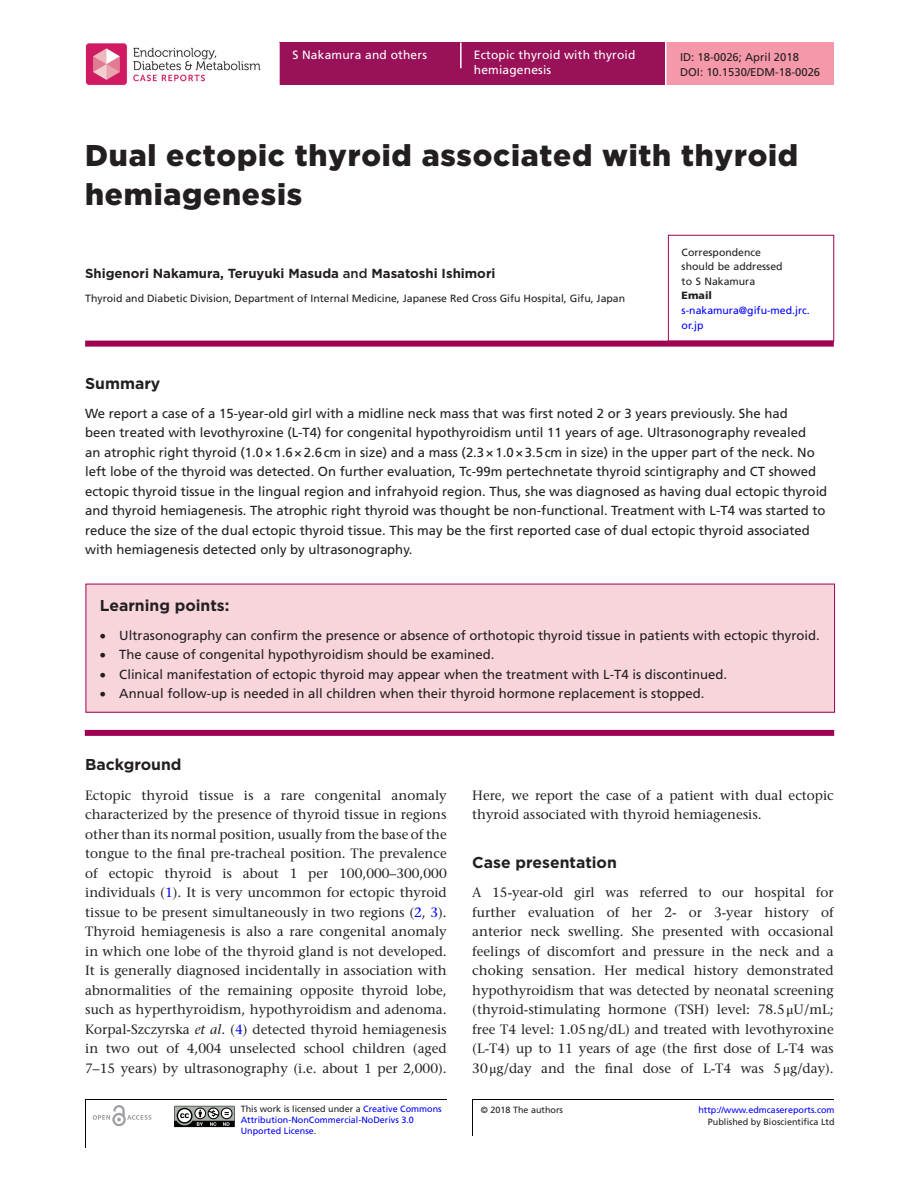
<style>
.page{position:relative;width:919px;height:1187px;background:#fff}
.page>*{position:absolute;margin:0;border:0;box-sizing:border-box;transform-origin:0 0}
.CT{font:900 30px/39px "Gotham";letter-spacing:.025em;color:#231f20}
.H1_Rule{font:700 15.75px "Gotham";color:#231f20}
.ABS_H{font:700 15.75px "Gotham";color:#231f20}
.TXT{font:500 13.5px/19.5px "Stone Serif Std";color:#231f20;text-align:justify}
.ABS_TXT{font:13.2px/19.5px "Frutiger LT Std";color:#231f20}
.AU{font:700 13.2px "Gotham";color:#231f20}
.Article_Title{font:12px/14.7px "Frutiger LT Std";letter-spacing:.015em;color:#fff}
.Author_Name{font:12px "Frutiger LT Std";letter-spacing:.015em;color:#fff}
.t1{font:11.25px "Frutiger LT Std";color:#231f20}
.Address{font:10.5px "Frutiger LT Std";color:#231f20}
.Corres{font:10.5px "Frutiger LT Std";color:#231f20}
.Corres-2{font:10.5px/14.7px "Frutiger LT Std";color:#00f}
.Corres-3{font:900 10.5px "Frutiger LT Std";color:#231f20}
.t2{font:9px/10.8px "Frutiger LT Std";color:#00f}
.t3{font:9px "Frutiger LT Std";color:#231f20}
.s1{font-weight:500}
.s2{color:#00f}
.s3{font-style:italic}
.s4{font-family:"STIX General";font-weight:400}
.s5{color:#231f20}
</style>
<div class="page">
<div style="left:280px;top:43px;width:385px;height:42px;background:#991259"></div>
<div style="left:666px;top:43px;width:167px;height:42px;background:#f598a9"></div>
<svg style="left:460px;top:43px;width:1px;height:25px"></svg>
<img style="left:85px;top:43px;width:176px;height:42px">
<svg style="left:174px;top:1105px;width:61px;height:23px"></svg>
<svg style="left:93px;top:1105px;width:58px;height:21px"></svg>
<hr style="left:85px;top:1099px;width:1px;height:48px;background:#040503">
<hr style="left:472px;top:1099px;width:1px;height:36px;background:#050504">
<hr style="left:85px;top:1098px;width:361px;height:1px;background:#050504">
<hr style="left:472px;top:1099px;width:361px;height:1px;background:#050504">
<div style="left:85px;top:340px;width:748px;height:6px;background:#9e0151"></div>
<div style="left:668px;top:235px;width:166px;height:106px;border:1px solid #9e0151"></div>
<div style="left:86px;top:584px;width:748px;height:128px;background:#f7d5db"></div>
<div style="left:85px;top:729px;width:749px;height:6px;background:#9e0151"></div>
<p class="Author_Name" style="left:292px;top:48px;width:136px">S Nakamura and others</p>
<p class="Article_Title" style="left:474px;top:48px;width:163px">Ectopic thyroid with thyroid hemiagenesis</p>
<p class="t1" style="left:680px;top:51px;width:120px">ID: 18-0026; April 2018</p>
<p class="t1" style="left:680px;top:65px;width:142px">DOI: 10.1530/EDM-18-0026</p>
<p class="CT" style="left:85px;top:135px;width:714px">Dual ectopic thyroid associated with thyroid hemiagenesis</p>
<p class="AU" style="left:85px;top:265px;width:412px">Shigenori Nakamura, Teruyuki Masuda <span class="s1">and</span> Masatoshi Ishimori</p>
<p class="Address" style="left:85px;top:292px;width:541px">Thyroid and Diabetic Division, Department of Internal Medicine, Japanese Red Cross Gifu Hospital, Gifu, Japan</p>
<p class="Corres" style="left:681px;top:246px;width:81px">Correspondence</p>
<p class="Corres" style="left:681px;top:260px;width:102px">should be addressed</p>
<p class="Corres" style="left:681px;top:275px;width:75px">to S Nakamura</p>
<p class="Corres-3" style="left:681px;top:289px;width:32px">Email</p>
<p class="Corres-2" style="left:681px;top:303px;width:130px">s-nakamura@gifu-med.jrc. or.jp</p>
<p class="ABS_H" style="left:85px;top:373px;width:77px">Summary</p>
<p class="ABS_TXT" style="left:85px;top:403px;width:743px">We report a case of a 15-year-old girl with a midline neck mass that was first noted 2 or 3 years previously. She had<br>been treated with levothyroxine (L-T4) for congenital hypothyroidism until 11 years of age. Ultrasonography revealed<br>an atrophic right thyroid (1.0×1.6×2.6cm in size) and a mass (2.3×1.0×3.5cm in size) in the upper part of the neck. No left lobe of the thyroid was detected. On further evaluation, Tc-99m pertechnetate thyroid scintigraphy and CT showed ectopic thyroid tissue in the lingual region and infrahyoid region. Thus, she was diagnosed as having dual ectopic thyroid and thyroid hemiagenesis. The atrophic right thyroid was thought be non-functional. Treatment with L-T4 was started to reduce the size of the dual ectopic thyroid tissue. This may be the first reported case of dual ectopic thyroid associated with hemiagenesis detected only by ultrasonography.</p>
<h1 class="H1_Rule" style="left:100px;top:594px;width:131px">Learning points:</h1>
<p class="ABS_TXT" style="left:100px;top:625px;width:721px">• Ultrasonography can confirm the presence or absence of orthotopic thyroid tissue in patients with ectopic thyroid.</p>
<p class="ABS_TXT" style="left:100px;top:645px;width:396px">• The cause of congenital hypothyroidism should be examined.</p>
<p class="ABS_TXT" style="left:100px;top:664px;width:629px">• Clinical manifestation of ectopic thyroid may appear when the treatment with L-T4 is discontinued.</p>
<p class="ABS_TXT" style="left:100px;top:684px;width:606px">• Annual follow-up is needed in all children when their thyroid hormone replacement is stopped.</p>
<p class="H1_Rule" style="left:85px;top:754px;width:98px">Background</p>
<p class="TXT" style="left:85px;top:785px;width:363px">Ectopic thyroid tissue is a rare congenital anomaly characterized by the presence of thyroid tissue in regions other than its normal position, usually from the base of the tongue to the final pre-tracheal position. The prevalence of ectopic thyroid is about 1 per 100,000–300,000 individuals (<span class="s2">1</span>). It is very uncommon for ectopic thyroid tissue to be present simultaneously in two regions (<span class="s2">2</span>, <span class="s2">3</span>).<br>Thyroid hemiagenesis is also a rare congenital anomaly in which one lobe of the thyroid gland is not developed.<br>It is generally diagnosed incidentally in association with abnormalities of the remaining opposite thyroid lobe, such as hyperthyroidism, hypothyroidism and adenoma.<br>Korpal-Szczyrska <span class="s3">et al</span>. (<span class="s2">4</span>) detected thyroid hemiagenesis in two out of 4,004 unselected school children (aged 7–15 years) by ultrasonography (i.e. about 1 per 2,000).</p>
<p class="TXT" style="left:472px;top:785px;width:363px">Here, we report the case of a patient with dual ectopic thyroid associated with thyroid hemiagenesis.</p>
<h1 class="H1_Rule" style="left:472px;top:851px;width:146px">Case presentation</h1>
<p class="TXT" style="left:472px;top:882px;width:363px">A 15-year-old girl was referred to our hospital for further evaluation of her 2- or 3-year history of anterior neck swelling. She presented with occasional feelings of discomfort and pressure in the neck and a choking sensation. Her medical history demonstrated hypothyroidism that was detected by neonatal screening (thyroid-stimulating hormone (TSH) level: 78.5<span class="s4">μ</span>U/mL; free T4 level: 1.05ng/dL) and treated with levothyroxine (L-T4) up to 11 years of age (the first dose of L-T4 was 30<span class="s4">μ</span>g/day and the final dose of L-T4 was 5<span class="s4">μ</span>g/day).</p>
<p class="t2" style="left:241px;top:1103px;width:202px"><span class="s5">This work is licensed under a</span> Creative Commons<br>Attribution-NonCommercial-NoDerivs 3.0<br>Unported License<span class="s5">.</span></p>
<p class="t3" style="left:481px;top:1104px;width:84px">© 2018 The authors</p>
<p class="t2" style="left:698px;top:1104px;width:138px">http://www.edmcasereports.com</p>
<p class="t3" style="left:708px;top:1116px;width:128px">Published by Bioscientifica Ltd</p>
</div>
